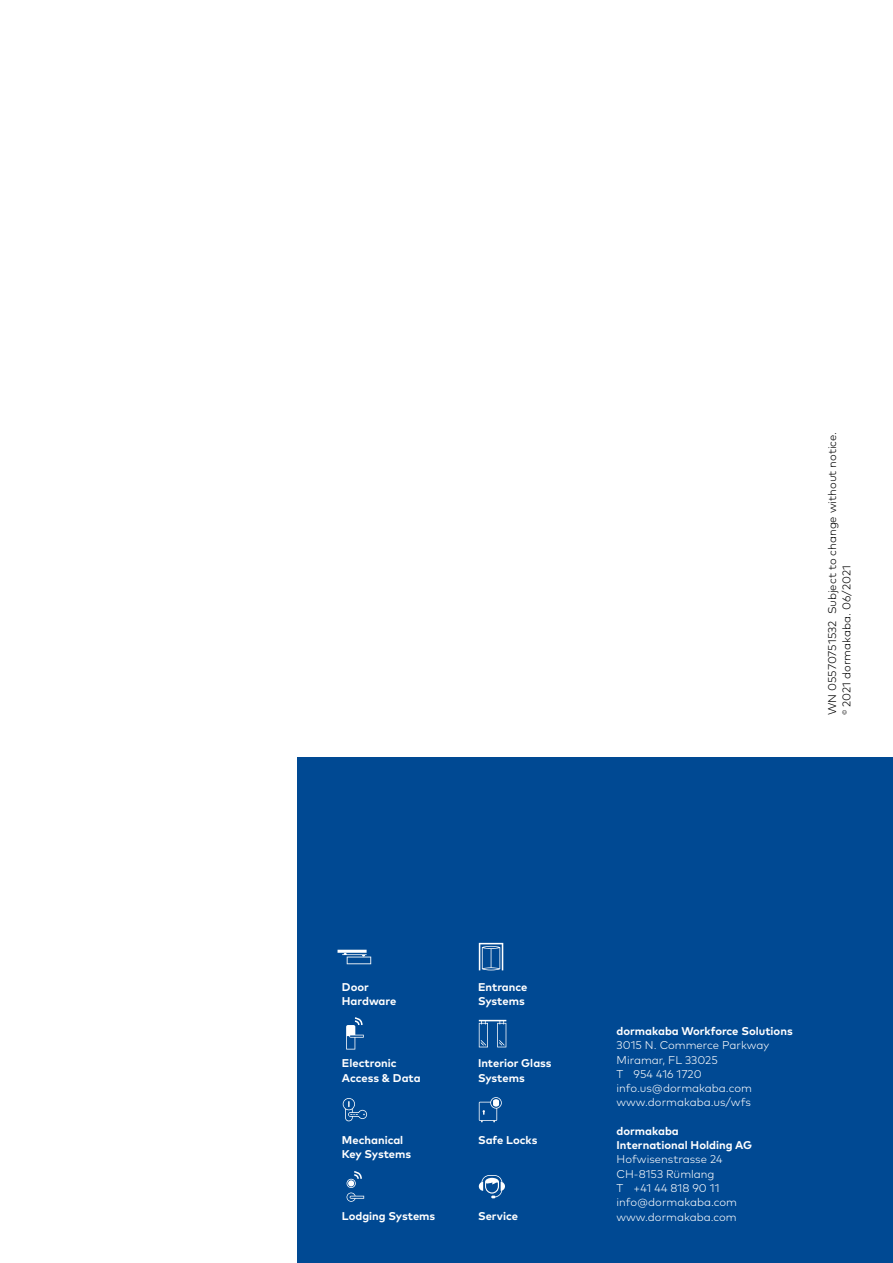
<style>
.page{position:relative;width:893px;height:1263px;background:#fff}
.page>*{position:absolute;margin:0;border:0;box-sizing:border-box;transform-origin:0 0}
.t1{font:700 11.25px/14.2px "Mark Pro";color:#fff}
.t2{font:300 11.25px/14.2px "Mark Pro";color:#fff}
.t3{font:300 11.25px/14.2px "Mark Pro";color:#000}
</style>
<div class="page">
<div style="left:298px;top:758px;width:595px;height:505px;background:#004993"></div>
<svg style="left:338px;top:950px;width:33px;height:14px"></svg>
<svg style="left:479px;top:943px;width:24px;height:27px"></svg>
<svg style="left:346px;top:1017px;width:18px;height:32px"></svg>
<svg style="left:479px;top:1020px;width:27px;height:27px"></svg>
<svg style="left:343px;top:1098px;width:24px;height:23px"></svg>
<svg style="left:479px;top:1097px;width:23px;height:25px"></svg>
<svg style="left:347px;top:1171px;width:17px;height:31px"></svg>
<svg style="left:479px;top:1175px;width:26px;height:23px"></svg>
<p class="t3" style="left:824px;top:715px;width:285px;rotate:-90deg">WN 05570751532 Subject to change without notice. <sup>©</sup> 2021 dormakaba. 06/2021</p>
<p class="t1" style="left:342px;top:979px;width:56px">Door<br>Hardware</p>
<p class="t1" style="left:478px;top:979px;width:51px">Entrance<br>Systems</p>
<p class="t1" style="left:342px;top:1055px;width:80px">Electronic<br>Access &amp; Data</p>
<p class="t1" style="left:478px;top:1055px;width:75px">Interior Glass<br>Systems</p>
<p class="t1" style="left:342px;top:1132px;width:71px">Mechanical<br>Key Systems</p>
<p class="t1" style="left:478px;top:1132px;width:61px">Safe Locks</p>
<p class="t1" style="left:342px;top:1208px;width:95px">Lodging Systems</p>
<p class="t1" style="left:478px;top:1208px;width:41px">Service</p>
<p class="t1" style="left:617px;top:1023px;width:178px">dormakaba Workforce Solutions</p>
<p class="t2" style="left:617px;top:1037px;width:154px">3015 N. Commerce Parkway<br>Miramar, FL 33025<br>T 954 416 1720 info.us@dormakaba.com www.dormakaba.us/wfs</p>
<p class="t1" style="left:617px;top:1123px;width:137px">dormakaba<br>International Holding AG</p>
<p class="t2" style="left:617px;top:1151px;width:122px">Hofwisenstrasse 24<br>CH-8153 Rümlang<br>T +41 44 818 90 11 info@dormakaba.com www.dormakaba.com</p>
</div>
